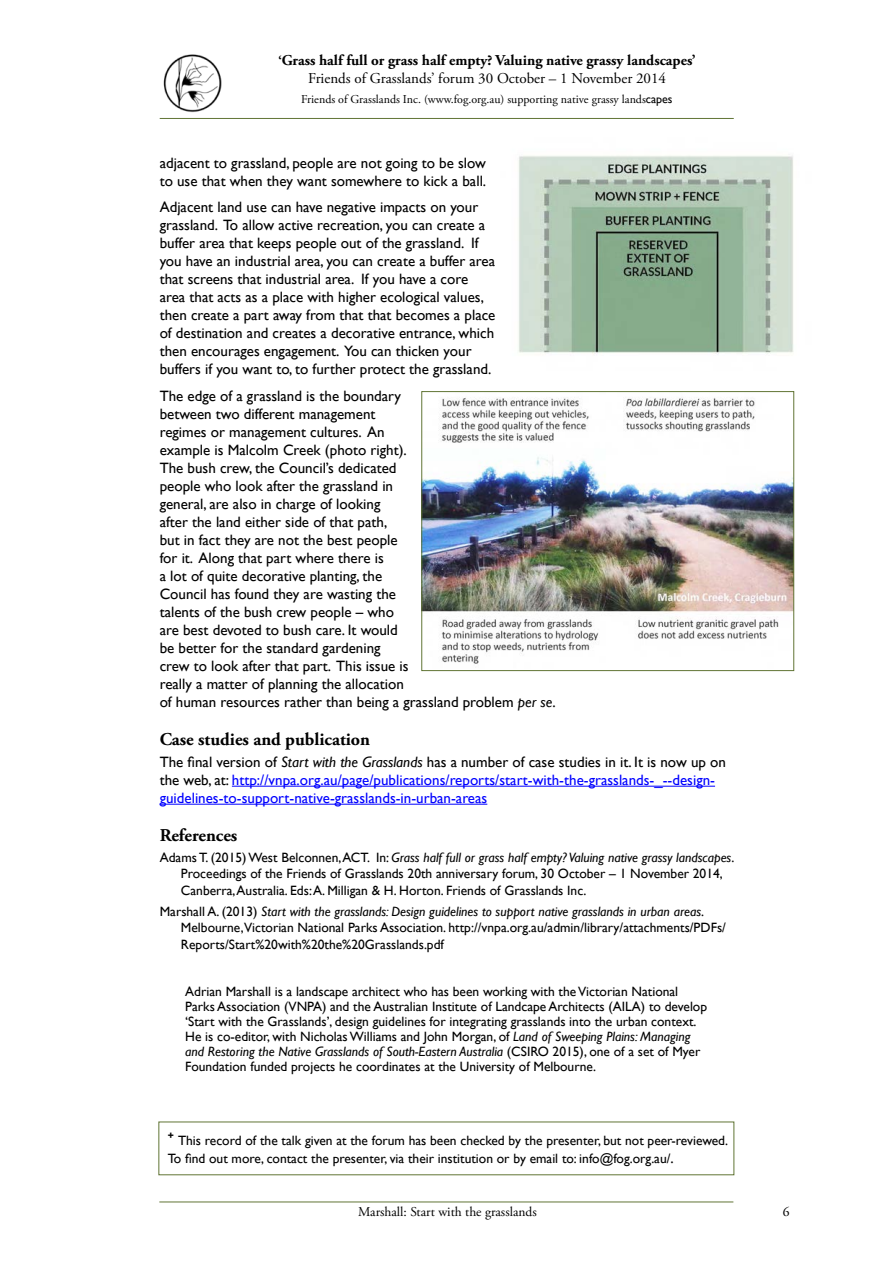
<style>
.page{position:relative;width:893px;height:1263px;background:#fff}
.page>*{position:absolute;margin:0;border:0;box-sizing:border-box;transform-origin:0 0}
.t1{font:700 18px "Adobe Garamond Pro";color:#000}
.t2{font:15px/18px "Gill Sans";color:#000}
.t3{font:15px/18px "Gill Sans";color:#00f}
.t4{font:700 15px/18px "Adobe Garamond Pro";color:#000;text-align:center}
.t5{font:13.5px/15px "Gill Sans";color:#000}
.t6{font:13.5px "Adobe Garamond Pro";color:#000}
.t7{font:12px "Adobe Garamond Pro";color:#000}
.s1{font-size:13.5px}
.s2{font-weight:400}
.s3{font-family:"Gill Sans"}
.s4{font-style:italic}
.s5{color:#000}
.s6{font-style:italic;color:#000}
.s7{font-size:15px}
</style>
<div class="page">
<img style="left:163px;top:54px;width:59px;height:59px">
<hr style="left:160px;top:118px;width:574px;height:1px;background:#617535">
<hr style="left:159px;top:1201px;width:574px;height:1px;background:#617535">
<hr style="left:232px;top:786px;width:483px;height:1px;background:#00f">
<hr style="left:160px;top:804px;width:327px;height:1px;background:#00f">
<img style="left:423px;top:397px;width:369px;height:267px">
<div style="left:421px;top:391px;width:373px;height:280px;border:1px solid #617535"></div>
<img style="left:518px;top:155px;width:276px;height:200px">
<p class="t4" style="left:278px;top:51px;width:419px"><span class="s1">‘</span>Grass half full or grass half empty? Valuing native grassy landscapes’<br><span class="s2">Friends of Grasslands’ forum 30 October – 1 November 2014</span></p>
<p class="t7" style="left:301px;top:92px;width:373px">Friends of Grasslands Inc. (www.fog.org.au) supporting native grassy lands<span class="s3">capes</span></p>
<p class="t2" style="left:160px;top:154px;width:328px">adjacent to grassland, people are not going to be slow to use that when they want somewhere to kick a ball.</p>
<p class="t2" style="left:160px;top:198px;width:337px">Adjacent land use can have negative impacts on your grassland. To allow active recreation, you can create a buffer area that keeps people out of the grassland. If you have an industrial area, you can create a buffer area that screens that industrial area. If you have a core area that acts as a place with higher ecological values, then create a part away from that that becomes a place of destination and creates a decorative entrance, which then encourages engagement. You can thicken your buffers if you want to, to further protect the grassland.</p>
<p class="t2" style="left:160px;top:387px;width:398px">The edge of a grassland is the boundary<br>between two different management<br>regimes or management cultures. An<br>example is Malcolm Creek (photo right).<br>The bush crew, the Council’s dedicated<br>people who look after the grassland in<br>general, are also in charge of looking<br>after the land either side of that path,<br>but in fact they are not the best people<br>for it. Along that part where there is<br>a lot of quite decorative planting, the<br>Council has found they are wasting the<br>talents of the bush crew people – who<br>are best devoted to bush care. It would<br>be better for the standard gardening<br>crew to look after that part. This issue is<br>really a matter of planning the allocation<br>of human resources rather than being a grassland problem <span class="s4">per se</span>.</p>
<p class="t1" style="left:160px;top:729px;width:212px">Case studies and publication</p>
<p class="t3" style="left:160px;top:753px;width:568px"><span class="s5">The final version of</span> <span class="s6">Start with the Grasslands</span> <span class="s5">has a number of case studies in it. It is now up on the web, at:</span> http://vnpa.org.au/page/publications/reports/start-with-the-grasslands-_--design&shy;guidelines-to-support-native-grasslands-in-urban-areas</p>
<p class="t1" style="left:160px;top:825px;width:79px">References</p>
<p class="t5" style="left:181px;top:849px;width:555px;line-height:16.5px;text-indent:-21px">Adams T. (2015) West Belconnen, ACT. In: <span class="s4">Grass half full or grass half empty? Valuing native grassy landscapes</span>.<br>Proceedings of the Friends of Grasslands 20th anniversary forum, 30 October – 1 November 2014,<br>Canberra, Australia. Eds:A. Milligan &amp; H. Horton. Friends of Grasslands Inc.</p>
<p class="t5" style="left:181px;top:903px;width:546px;line-height:16.5px;text-indent:-21px">Marshall A. (2013) <span class="s4">Start with the grasslands: Design guidelines to support native grasslands in urban areas</span>.<br>Melbourne,Victorian National Parks Association. http://vnpa.org.au/admin/library/attachments/PDFs/<br>Reports/Start%20with%20the%20Grasslands.pdf</p>
<p class="t5" style="left:185px;top:984px;width:523px">Adrian Marshall is a landscape architect who has been working with the Victorian National Parks Association (VNPA) and the Australian Institute of Landcape Architects (AILA) to develop ‘Start with the Grasslands’, design guidelines for integrating grasslands into the urban context.<br>He is co-editor, with Nicholas Williams and John Morgan, of <span class="s4">Land of Sweeping Plains: Managing and Restoring the Native Grasslands of South-Eastern Australia</span> (CSIRO 2015), one of a set of Myer Foundation funded projects he coordinates at the University of Melbourne.</p>
<p class="t5" style="left:168px;top:1132px;width:562px;line-height:18px"><sup>+</sup> This record of the talk given at the forum has been checked by the presenter, but not peer-reviewed.<br>To find out more, contact the presenter, via their institution or by email to: info@fog.org.au/<span class="s7">.</span></p>
<p class="t6" style="left:358px;top:1204px;width:180px">Marshall: Start with the grasslands</p>
<p class="t6" style="left:783px;top:1204px;width:8px">6</p>
</div>
